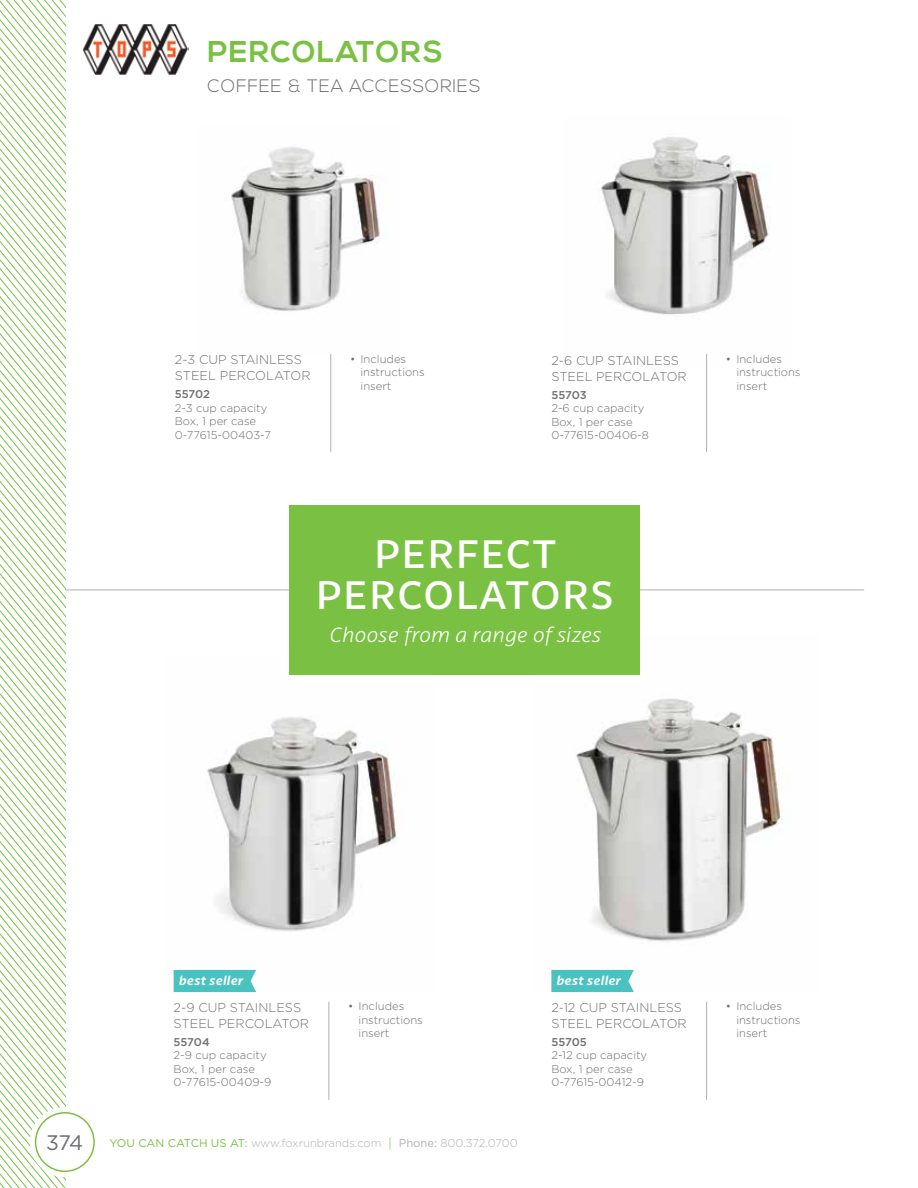
<style>
.page{position:relative;width:918px;height:1188px;background:#fff}
.page>*{position:absolute;margin:0;border:0;box-sizing:border-box;transform-origin:0 0}
.t1{font:500 38.7px/41.4px "Latina Essential";letter-spacing:.04em;color:#fff;text-align:center}
.t2{font:700 30px "Nexa";letter-spacing:.04em;color:#7ac143}
.t3{font:italic 300 20.25px "Latina Essential";letter-spacing:.01em;color:#fff}
.t4{font:300 18px "Nexa";letter-spacing:.04em;color:#6d6e71}
.t5{font:300 12.75px/16.2px "Gotham";color:#6d6e71}
.t6{font:italic 700 12.3px "Latina Essential";letter-spacing:.035em;color:#fff}
.t7{font:300 11.25px/13.5px "Gotham";color:#6d6e71}
.t8{font:300 11.25px "Gotham";color:#adafb2}
.t9{font:500 11.25px "Gotham";letter-spacing:-.015em;color:#6d6e71}
.s1{font-weight:400;font-size:21px;color:#6d6e71}
.s2{font-weight:400;color:#7ac143}
.s3{font-size:13.5px;color:#7ac143}
.s4{font-weight:400}
</style>
<div class="page">
<svg style="left:0;top:0;width:65px;height:1188px"></svg>
<div style="left:30px;top:1107px;width:70px;height:70px;background:#fff;border-radius:50%"></div>
<div style="left:35px;top:1112px;width:60px;height:60px;border:2px solid #7ac143;border-radius:50%"></div>
<img style="left:82px;top:24px;width:107px;height:50px">
<img style="left:224px;top:146px;width:156px;height:211px">
<img style="left:601px;top:137px;width:169px;height:178px">
<img style="left:173px;top:717px;width:225px;height:275px">
<img style="left:552px;top:698px;width:231px;height:272px">
<hr style="left:331px;top:354px;width:1px;height:98px;background:#adafb2">
<hr style="left:329px;top:1002px;width:1px;height:98px;background:#adafb2">
<hr style="left:706px;top:1002px;width:1px;height:98px;background:#adafb2">
<hr style="left:706px;top:354px;width:1px;height:98px;background:#adafb2">
<hr style="left:66px;top:590px;width:798px;height:1px;background:#adafb2">
<div style="left:289px;top:505px;width:351px;height:170px;background:#7ac143"></div>
<div style="left:174px;top:970px;width:82px;height:22px;background:#4ac2c0"></div>
<div style="left:551px;top:970px;width:83px;height:22px;background:#4ac2c0"></div>
<h2 class="t2" style="left:207px;top:34px;width:237px">PERCOLATORS</h2>
<h3 class="t4" style="left:207px;top:76px;width:275px">COFFEE &amp; TEA ACCESSORIES</h3>
<p class="t5" style="left:175px;top:351px;width:137px">2-3 CUP STAINLESS<br>STEEL PERCOLATOR</p>
<p class="t9" style="left:175px;top:388px;width:37px">55702</p>
<p class="t7" style="left:175px;top:401px;width:98px">2-3 cup capacity<br>Box, 1 per case<br>0-77615-00403-7</p>
<p class="t7" style="left:361px;top:352px;width:66px;text-indent:-10px">• Includes instructions insert</p>
<p class="t5" style="left:551px;top:352px;width:137px">2-6 CUP STAINLESS<br>STEEL PERCOLATOR</p>
<p class="t9" style="left:551px;top:388px;width:37px">55703</p>
<p class="t7" style="left:551px;top:401px;width:99px">2-6 cup capacity<br>Box, 1 per case<br>0-77615-00406-8</p>
<h1 class="t1" style="left:316px;top:533px;width:299px">PERFECT<br>PERCOLATORS</h1>
<h3 class="t3" style="left:329px;top:623px;width:273px">Choose from a range of sizes</h3>
<p class="t7" style="left:736px;top:352px;width:66px;text-indent:-10px">• Includes instructions insert</p>
<p class="t6" style="left:178px;top:974px;width:66px">best seller</p>
<p class="t6" style="left:556px;top:974px;width:66px">best seller</p>
<p class="t5" style="left:174px;top:999px;width:137px">2-9 CUP STAINLESS<br>STEEL PERCOLATOR</p>
<p class="t9" style="left:174px;top:1035px;width:38px">55704</p>
<p class="t7" style="left:174px;top:1048px;width:99px">2-9 cup capacity<br>Box, 1 per case<br>0-77615-00409-9</p>
<p class="t7" style="left:359px;top:1000px;width:66px;text-indent:-10px">• Includes instructions insert</p>
<p class="t5" style="left:551px;top:999px;width:137px">2-12 CUP STAINLESS<br>STEEL PERCOLATOR</p>
<p class="t9" style="left:551px;top:1036px;width:37px">55705</p>
<p class="t7" style="left:551px;top:1049px;width:97px">2-12 cup capacity<br>Box, 1 per case<br>0-77615-00412-9</p>
<p class="t8" style="left:46px;top:1137px;width:473px"><span class="s1">374</span> <span class="s2">YOU CAN CATCH US AT:</span> www.foxrunbrands.com <span class="s3">|</span> <span class="s4">Phone:</span> 800.372.0700</p>
<p class="t7" style="left:736px;top:1000px;width:66px;text-indent:-10px">• Includes instructions insert</p>
</div>
